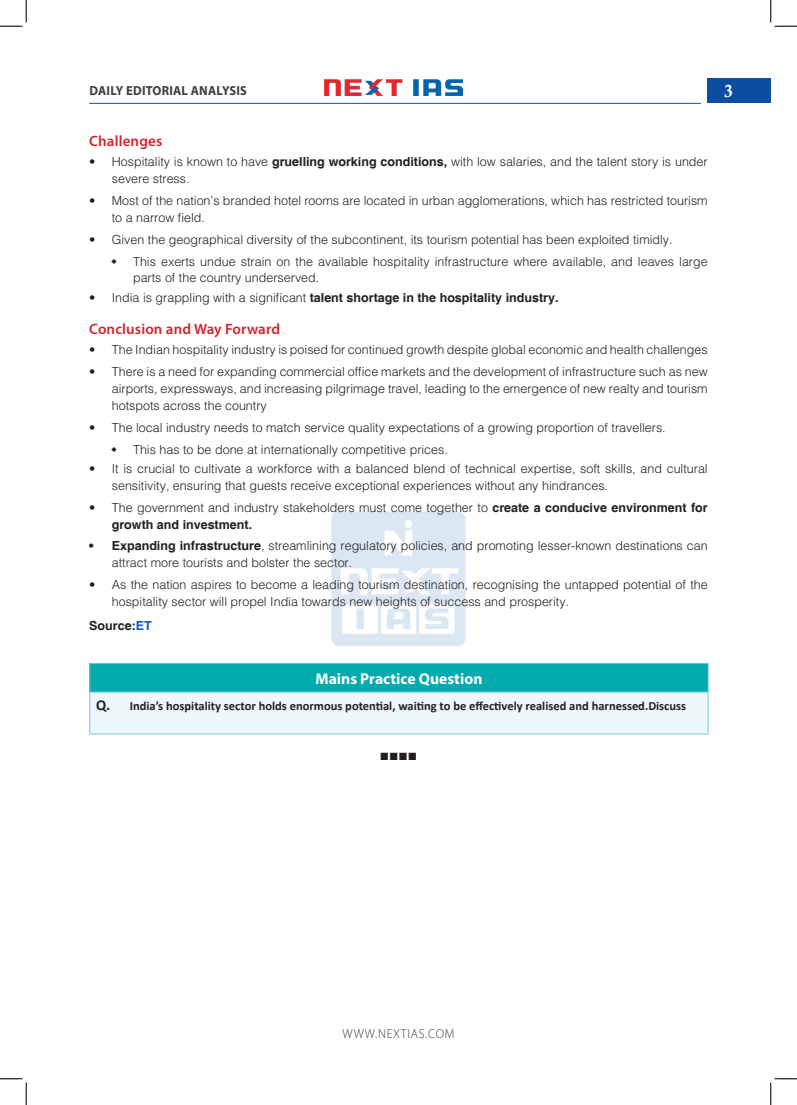
<style>
.page{position:relative;width:797px;height:1105px;background:#fff}
.page>*{position:absolute;margin:0;border:0;box-sizing:border-box;transform-origin:0 0}
.t1{font:17.5px "Calis MT Bol";color:#fff}
.Table_Head{font:700 15.62px "Myriad Pro";color:#fff}
.H-2{font:600 15px "Myriad Pro";letter-spacing:.01em;color:#d1232a}
.t2{font:700 13.12px "Myriad Pro";letter-spacing:.02em;color:#3e3e3f;scale:.95 1}
.t3{font:300 13.12px "Myriad Pro";letter-spacing:.06em;color:#3e3e3f;scale:.95 1}
.t4{font:300 12.5px/16.9px "Helvetica";color:#231f20}
.Table_Text{font:700 12.5px "Calibri";color:#231f20}
.body{font:700 12.5px "Helvetica";color:#231f20}
.t5{font:12.5px "Wingdings";color:#231f20}
.s1{font-weight:700}
.s2{font-weight:300}
.s3{color:#15c}
.s4{font-size:15px}
</style>
<div class="page">
<div style="left:707px;top:79px;width:63px;height:24px;background:#0d4da1"></div>
<img style="left:325px;top:80px;width:137px;height:15px">
<hr style="left:89px;top:103px;width:612px;height:1px;background:#0d4da1">
<img style="left:331px;top:511px;width:135px;height:135px">
<div style="left:90px;top:663px;width:618px;height:29px;background:#00aaad"></div>
<div style="left:90px;top:692px;width:618px;height:42px;background:#edf8fb"></div>
<hr style="left:89px;top:692px;width:1px;height:41px;background:#77ccd0">
<hr style="left:707px;top:692px;width:1px;height:41px;background:#77ccd0">
<hr style="left:89px;top:733px;width:619px;height:1px;background:#77ccd0">
<hr style="left:89px;top:663px;width:619px;height:1px;background:#77ccd0">
<svg style="left:89px;top:664px;width:1px;height:28px"></svg>
<svg style="left:707px;top:664px;width:1px;height:28px"></svg>
<hr style="left:89px;top:692px;width:619px;height:1px;background:#77ccd0">
<svg style="left:0;top:0;width:27px;height:27px"></svg>
<svg style="left:0;top:1078px;width:27px;height:27px"></svg>
<svg style="left:770px;top:0;width:27px;height:27px"></svg>
<svg style="left:770px;top:1078px;width:27px;height:27px"></svg>
<p class="t2" style="left:89px;top:82px;width:167px">DAILY EDITORIAL ANALYSIS</p>
<p class="H-2" style="left:89px;top:131px;width:74px">Challenges</p>
<p class="t4" style="left:112px;top:153px;width:597px;text-indent:-22px">• Hospitality is known to have <span class="s1">gruelling working conditions,</span> with low salaries, and the talent story is under severe stress.</p>
<p class="t4" style="left:112px;top:192px;width:597px;text-indent:-22px">• Most of the nation’s branded hotel rooms are located in urban agglomerations, which has restricted tourism to a narrow field.</p>
<p class="t4" style="left:89px;top:230px;width:585px">• Given the geographical diversity of the subcontinent, its tourism potential has been exploited timidly.</p>
<p class="t4" style="left:133px;top:252px;width:576px">This exerts undue strain on the available hospitality infrastructure where available, and leaves large parts of the country underserved.</p>
<p class="body" style="left:89px;top:290px;width:471px"><span class="s2">• India is grappling with a significant</span> talent shortage in the hospitality industry.</p>
<p class="H-2" style="left:89px;top:319px;width:192px">Conclusion and Way Forward</p>
<p class="t4" style="left:89px;top:341px;width:620px">• The Indian hospitality industry is poised for continued growth despite global economic and health challenges</p>
<p class="t4" style="left:112px;top:363px;width:597px;text-align:justify;text-indent:-22px">• There is a need for expanding commercial office markets and the development of infrastructure such as new airports, expressways, and increasing pilgrimage travel, leading to the emergence of new realty and tourism hotspots across the country</p>
<p class="t4" style="left:89px;top:418px;width:578px">• The local industry needs to match service quality expectations of a growing proportion of travellers.</p>
<p class="t4" style="left:133px;top:440px;width:316px">This has to be done at internationally competitive prices.</p>
<p class="t4" style="left:112px;top:460px;width:597px;text-indent:-22px">• It is crucial to cultivate a workforce with a balanced blend of technical expertise, soft skills, and cultural sensitivity, ensuring that guests receive exceptional experiences without any hindrances.</p>
<p class="t4" style="left:112px;top:498px;width:597px;text-indent:-22px">• The government and industry stakeholders must come together to <span class="s1">create a conducive environment for growth and investment.</span></p>
<p class="t4" style="left:112px;top:537px;width:597px;text-indent:-22px"><span class="s1">• Expanding infrastructure</span>, streamlining regulatory policies, and promoting lesser-known destinations can attract more tourists and bolster the sector.</p>
<p class="t4" style="left:112px;top:576px;width:597px;text-indent:-22px">• As the nation aspires to become a leading tourism destination, recognising the untapped potential of the hospitality sector will propel India towards new heights of success and prosperity.</p>
<p class="body" style="left:89px;top:618px;width:64px">Source:<span class="s3">ET</span></p>
<p class="Table_Head" style="left:315px;top:668px;width:169px">Mains Practice Question</p>
<p class="Table_Text" style="left:96px;top:697px;width:591px"><span class="s4">Q.</span> India’s hospitality sector holds enormous potential, waiting to be effectively realised and harnessed.Discuss</p>
<p class="t5" style="left:380px;top:749px;width:39px">■■■■</p>
<h1 class="t1" style="left:724px;top:81px;width:10px">3</h1>
<p class="t3" style="left:342px;top:1026px;width:119px">WWW.NEXTIAS.COM</p>
</div>
